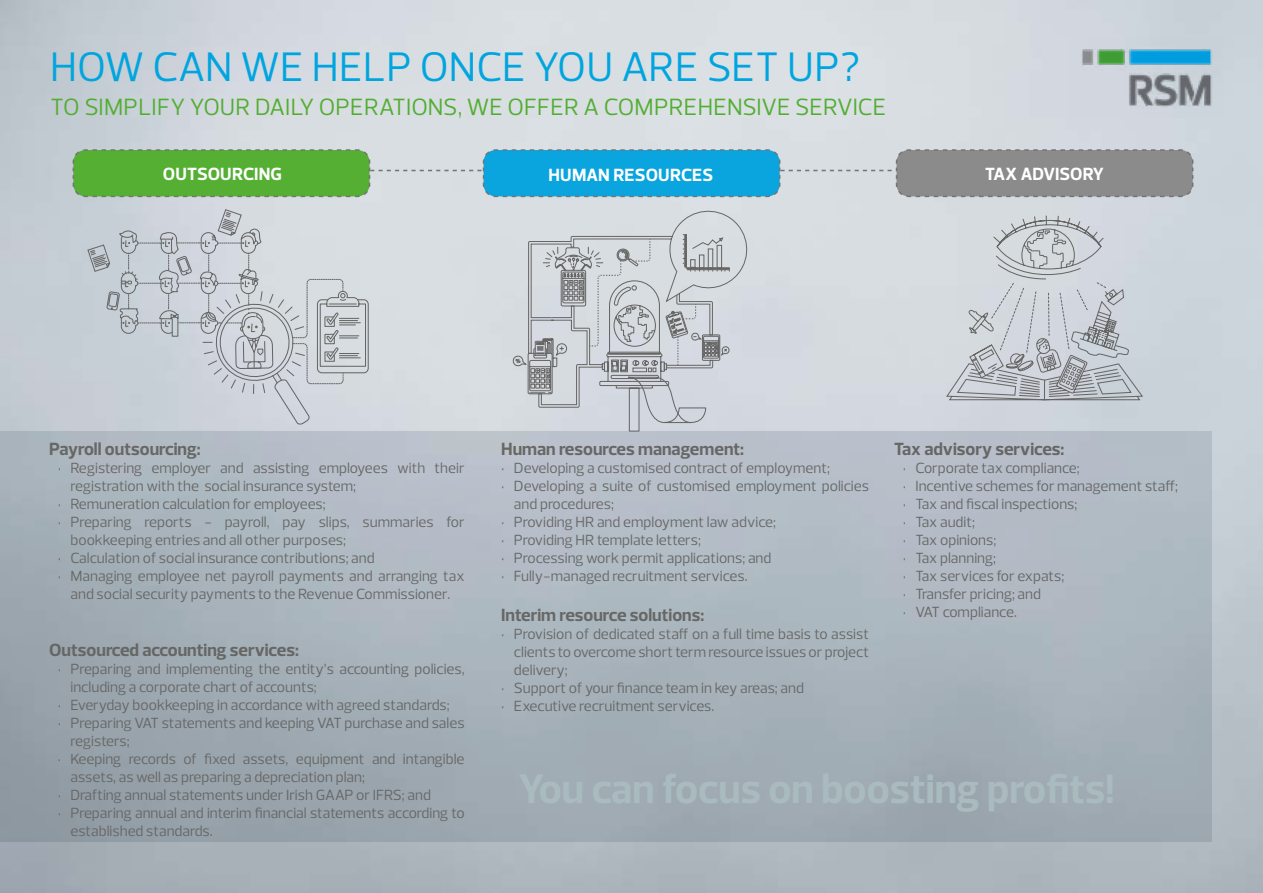
<style>
.page{position:relative;width:1263px;height:893px;background:#fff}
.page>*{position:absolute;margin:0;border:0;box-sizing:border-box;transform-origin:0 0}
.t1{font:42px "Prelo";color:#00a5df}
.t2{font:24px "Prelo";color:#52ae32}
.t3{font:700 18px "Prelo";color:#676765}
.t4{font:700 18px "Prelo";color:#666665}
.t5{font:700 18px "Prelo";color:#fff}
.t6{font:15px/18px "Prelo";color:#676765}
.t7{font:15px/18px "Prelo";color:#666665}
.s1{color:#676765}
</style>
<div class="page">
<div style="left:0;top:432px;width:1212px;height:410px;background:linear-gradient(to bottom,#b8c1cb,#98a3ab)"></div>
<svg style="left:945px;top:215px;width:199px;height:186px;background:#c5cacf"></svg>
<div style="left:528px;top:205px;width:223px;height:203px;background:#d9dee2"></div>
<svg style="left:511px;top:234px;width:219px;height:198px;background:#c5c9ce"></svg>
<div style="left:699px;top:254px;width:5px;height:15px;border:1px solid #666665"></div>
<div style="left:708px;top:248px;width:5px;height:21px;border:1px solid #666665"></div>
<div style="left:717px;top:245px;width:5px;height:24px;border:1px solid #666665"></div>
<div style="left:317px;top:299px;width:52px;height:74px;border:1px solid #666665;border-radius:4px"></div>
<svg style="left:87px;top:208px;width:279px;height:273px;background:#c4cad1"></svg>
<img style="left:1069px;top:36px;width:155px;height:82px">
<svg style="left:72px;top:149px;width:1122px;height:49px;background:#70ad9e"></svg>
<h1 class="t1" style="left:50px;top:41px;width:811px">HOW CAN WE HELP ONCE YOU ARE SET UP?</h1>
<h2 class="t2" style="left:50px;top:92px;width:837px">TO SIMPLIFY YOUR DAILY OPERATIONS, WE OFFER A COMPREHENSIVE SERVICE</h2>
<p class="t5" style="left:163px;top:163px;width:121px">OUTSOURCING</p>
<p class="t5" style="left:548px;top:164px;width:166px">HUMAN RESOURCES</p>
<p class="t5" style="left:985px;top:163px;width:121px">TAX ADVISORY</p>
<p class="t3" style="left:49px;top:438px;width:153px">Payroll outsourcing:</p>
<p class="t6" style="left:70px;top:459px;width:396px;text-indent:-13px">• Registering employer and assisting employees with their registration with the social insurance system;</p>
<p class="t6" style="left:58px;top:495px;width:269px">• Remuneration calculation for employees;</p>
<p class="t6" style="left:70px;top:513px;width:396px;text-indent:-13px">• Preparing reports - payroll, pay slips, summaries for bookkeeping entries and all other purposes;</p>
<p class="t6" style="left:58px;top:549px;width:319px">• Calculation of social insurance contributions; and</p>
<p class="t6" style="left:58px;top:567px;width:408px;text-align:center">• Managing employee net payroll payments and arranging tax and social security payments to the Revenue Commissioner.</p>
<p class="t4" style="left:49px;top:639px;width:251px">Outsourced accounting services:</p>
<p class="t7" style="left:70px;top:660px;width:396px;text-indent:-13px">• Preparing and implementing the entity’s accounting policies, including a corporate chart of accounts;</p>
<p class="t7" style="left:58px;top:696px;width:393px">• Everyday bookkeeping in accordance with agreed standards;</p>
<p class="t7" style="left:70px;top:714px;width:396px;text-indent:-13px">• Preparing VAT statements and keeping VAT purchase and sales registers;</p>
<p class="t7" style="left:70px;top:750px;width:396px;text-indent:-13px">• Keeping records of fixed assets, equipment and intangible assets, as well as preparing a depreciation plan;</p>
<p class="t7" style="left:58px;top:786px;width:375px">• Drafting annual statements under Irish GAAP or IFRS; and</p>
<p class="t7" style="left:70px;top:804px;width:396px;text-indent:-13px">• Preparing annual and interim financial statements according to established standards<span class="s1">.</span></p>
<p class="t3" style="left:501px;top:438px;width:244px">Human resources management:</p>
<p class="t6" style="left:501px;top:459px;width:330px">• Developing a customised contract of employment;</p>
<p class="t6" style="left:514px;top:477px;width:357px;text-indent:-13px">• Developing a suite of customised employment policies and procedures;</p>
<p class="t6" style="left:501px;top:513px;width:276px">• Providing HR and employment law advice;</p>
<p class="t6" style="left:501px;top:531px;width:201px">• Providing HR template letters;</p>
<p class="t6" style="left:501px;top:549px;width:272px">• Processing work permit applications; and</p>
<p class="t6" style="left:501px;top:567px;width:248px">• Fully-managed recruitment services.</p>
<p class="t3" style="left:501px;top:603px;width:205px">Interim resource solutions:</p>
<p class="t6" style="left:514px;top:625px;width:357px;text-align:justify;text-indent:-13px">• Provision of dedicated staff on a full time basis to assist clients to overcome short term resource issues or project delivery;</p>
<p class="t6" style="left:501px;top:679px;width:304px">• Support of your finance team in key areas; and</p>
<p class="t6" style="left:501px;top:697px;width:215px">• Executive recruitment services.</p>
<p class="t4" style="left:894px;top:438px;width:172px">Tax advisory services:</p>
<p class="t7" style="left:903px;top:459px;width:179px">• Corporate tax compliance;</p>
<p class="t7" style="left:903px;top:477px;width:277px">• Incentive schemes for management staff;</p>
<p class="t7" style="left:903px;top:495px;width:176px">• Tax and fiscal inspections;</p>
<p class="t7" style="left:903px;top:513px;width:74px">• Tax audit;</p>
<p class="t7" style="left:903px;top:531px;width:95px">• Tax opinions;</p>
<p class="t7" style="left:903px;top:549px;width:95px">• Tax planning;</p>
<p class="t7" style="left:903px;top:567px;width:163px">• Tax services for expats;</p>
<p class="t7" style="left:903px;top:585px;width:140px">• Transfer pricing; and</p>
<p class="t7" style="left:903px;top:603px;width:116px">• VAT compliance.</p>
</div>
